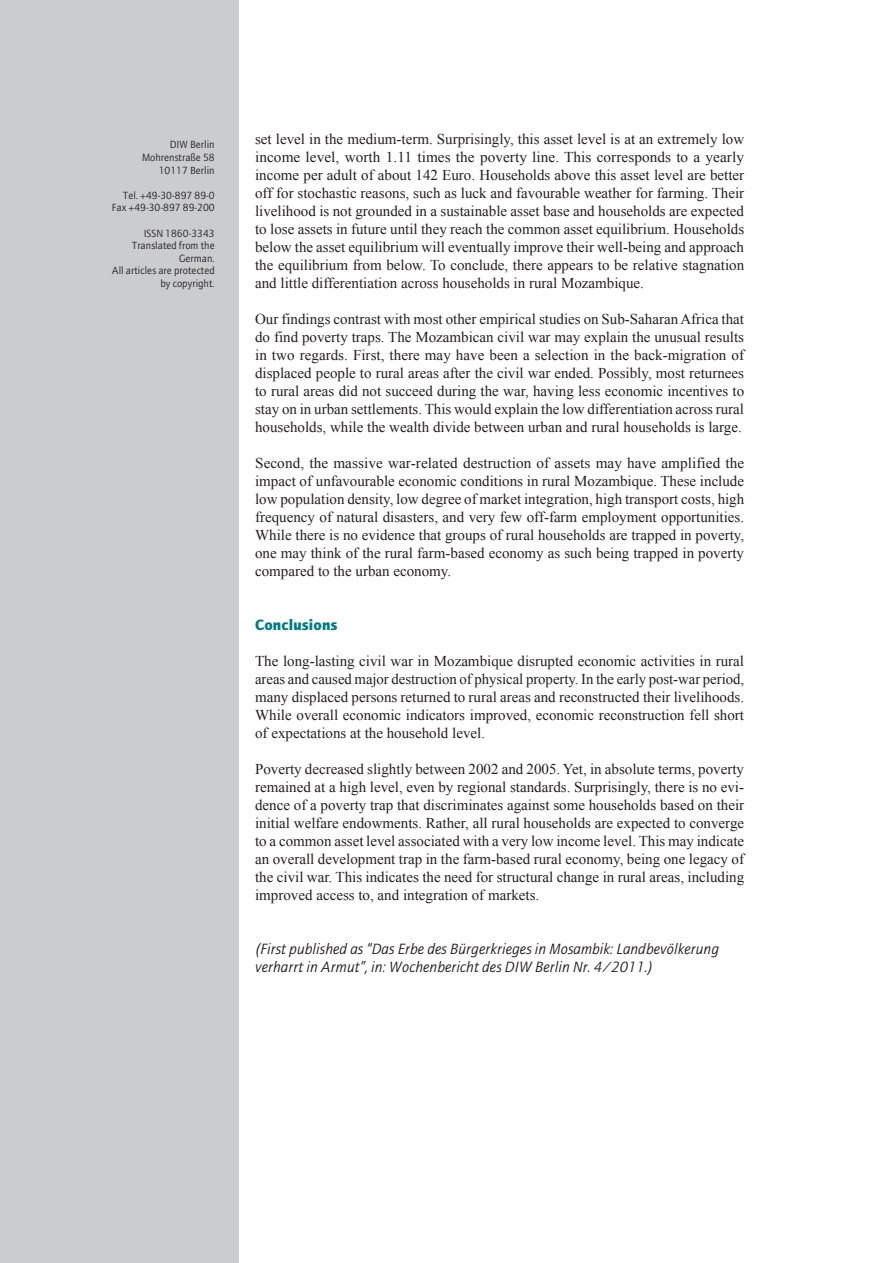
<style>
.page{position:relative;width:893px;height:1263px;background:#fff}
.page>*{position:absolute;margin:0;border:0;box-sizing:border-box;transform-origin:0 0}
.t1{font:15px/18px "Times New Roman";color:#231f20;text-align:justify}
.t2{font:italic 15px/18px "AT Quay Sans";color:#231f20}
.t3{font:900 15px "AT Quay Sans";letter-spacing:.005em;color:#007b85}
.t4{font:10.5px/12.6px "AT Quay Sans";color:#231f20;text-align:right}
</style>
<div class="page">
<div style="left:0;top:0;width:238px;height:1263px;background:#cbccce"></div>
<p class="t4" style="left:142px;top:138px;width:74px">DIW Berlin<br>Mohrenstraße 58<br>10117 Berlin</p>
<p class="t4" style="left:112px;top:189px;width:104px">Tel. +49-30-897 89-0<br>Fax +49-30-897 89-200</p>
<p class="t4" style="left:112px;top:227px;width:104px">ISSN 1860-3343<br>Translated from the<br>German.<br>All articles are protected by copyright.</p>
<p class="t1" style="left:255px;top:130px;width:491px">set level in the medium-term. Surprisingly, this asset level is at an extremely low income level, worth 1.11 times the poverty line. This corresponds to a yearly income per adult of about 142 Euro. Households above this asset level are better off for stochastic reasons, such as luck and favourable weather for farming. Their livelihood is not grounded in a sustainable asset base and households are expected to lose assets in future until they reach the common asset equilibrium. Households below the asset equilibrium will eventually improve their well-being and approach the equilibrium from below. To conclude, there appears to be relative stagnation and little differentiation across households in rural Mozambique.</p>
<p class="t1" style="left:255px;top:310px;width:490px">Our findings contrast with most other empirical studies on Sub-Saharan Africa that do find poverty traps. The Mozambican civil war may explain the unusual results in two regards. First, there may have been a selection in the back-migration of displaced people to rural areas after the civil war ended. Possibly, most returnees to rural areas did not succeed during the war, having less economic incentives to stay on in urban settlements. This would explain the low differentiation across rural households, while the wealth divide between urban and rural households is large.</p>
<p class="t1" style="left:255px;top:454px;width:491px">Second, the massive war-related destruction of assets may have amplified the impact of unfavourable economic conditions in rural Mozambique. These include low population density, low degree of market integration, high transport costs, high frequency of natural disasters, and very few off-farm employment opportunities.<br>While there is no evidence that groups of rural households are trapped in poverty, one may think of the rural farm-based economy as such being trapped in poverty compared to the urban economy.</p>
<p class="t3" style="left:255px;top:616px;width:84px">Conclusions</p>
<p class="t1" style="left:255px;top:652px;width:490px">The long-lasting civil war in Mozambique disrupted economic activities in rural areas and caused major destruction of physical property. In the early post-war period, many displaced persons returned to rural areas and reconstructed their livelihoods.<br>While overall economic indicators improved, economic reconstruction fell short of expectations at the household level.</p>
<p class="t1" style="left:255px;top:760px;width:491px">Poverty decreased slightly between 2002 and 2005. Yet, in absolute terms, poverty remained at a high level, even by regional standards. Surprisingly, there is no evi&shy;dence of a poverty trap that discriminates against some households based on their initial welfare endowments. Rather, all rural households are expected to converge to a common asset level associated with a very low income level. This may indicate an overall development trap in the farm-based rural economy, being one legacy of the civil war. This indicates the need for structural change in rural areas, including improved access to, and integration of markets.</p>
<p class="t2" style="left:255px;top:940px;width:465px">(First published as “Das Erbe des Bürgerkrieges in Mosambik: Landbevölkerung verharrt in Armut”, in: Wochenbericht des DIW Berlin Nr. 4/2011.)</p>
</div>
